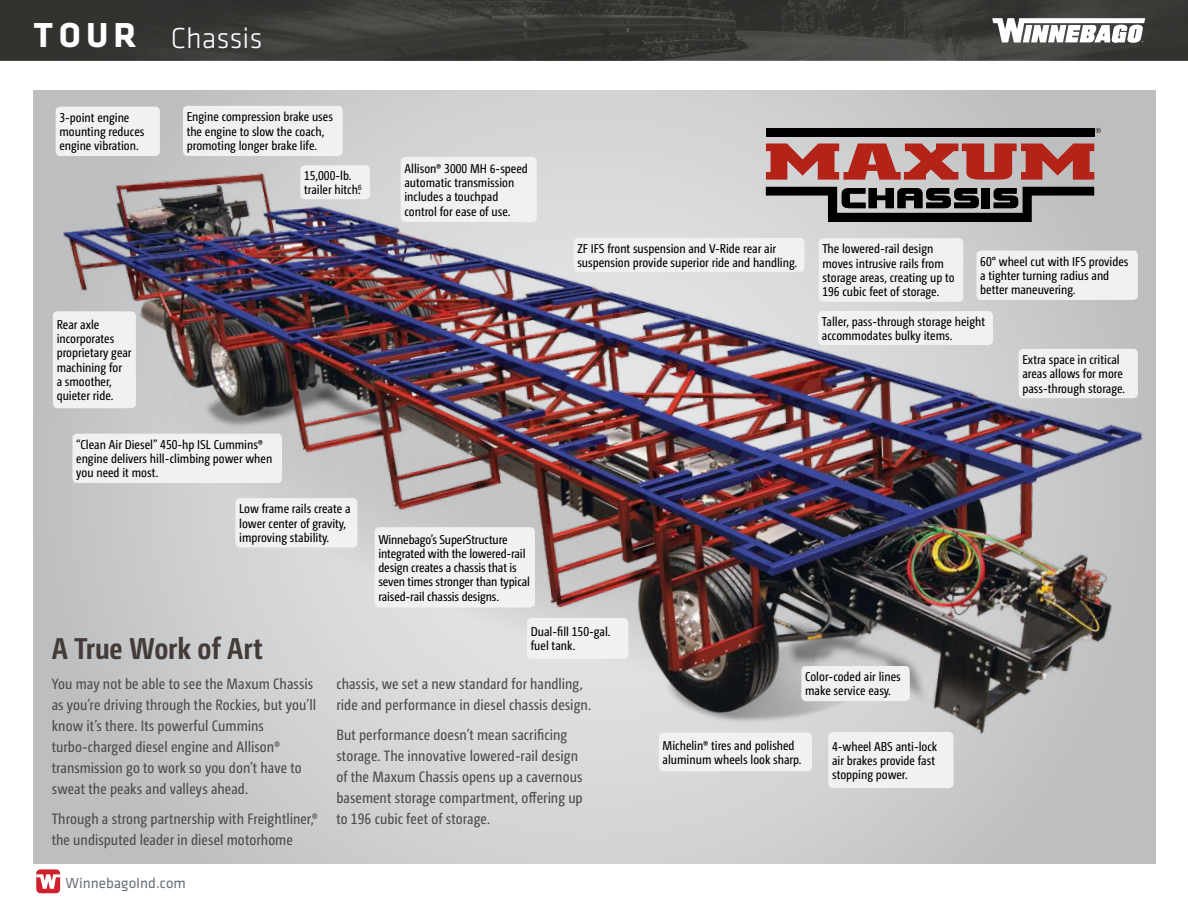
<style>
.page{position:relative;width:1188px;height:918px;background:#fff}
.page>*{position:absolute;margin:0;border:0;box-sizing:border-box;transform-origin:0 0}
.t1{font:700 30px "Camingo Dos Pro Cd";color:#433b37}
.t2{font:300 30px "Klavika";color:#fff}
.t3{font:15px/21px "Camingo Dos Pro Cd";letter-spacing:.005em;color:#4d4d4f}
.t4{font:15px "Klavika Basic";color:#6a7076}
.t5{font:12.75px/14.2px "Camingo Dos Pro Cd";color:#000}
.s1{font-weight:700;font-size:36px}
</style>
<div class="page">
<svg style="left:36px;top:873px;width:25px;height:21px"></svg>
<div style="left:36px;top:869px;width:24px;height:24px;background:#d0202e;border-radius:4px"></div>
<svg style="left:36px;top:874px;width:24px;height:15px"></svg>
<svg style="left:0;top:0;width:1188px;height:60px;background:#393a37"></svg>
<svg style="left:992px;top:18px;width:153px;height:25px"></svg>
<div style="left:34px;top:90px;width:1122px;height:774px;background:linear-gradient(to right,#c9cacc,#c9cacc)"></div>
<img style="left:54px;top:90px;width:1102px;height:692px">
<svg style="left:766px;top:187px;width:328px;height:35px;background:#606161"></svg>
<div style="left:766px;top:128px;width:328px;height:8px;background:#000"></div>
<svg style="left:766px;top:144px;width:328px;height:36px;background:#ba5d55"></svg>
<svg style="left:1096px;top:128px;width:5px;height:5px"></svg>
<div style="left:300px;top:165px;width:70px;height:34px;background:#f1f1f2;border-radius:5px"></div>
<div style="left:56px;top:107px;width:104px;height:49px;background:#f1f1f2;border-radius:5px"></div>
<div style="left:53px;top:311px;width:83px;height:97px;background:#f1f1f2;border-radius:5px"></div>
<div style="left:401px;top:157px;width:136px;height:65px;background:#f1f1f2;border-radius:5px"></div>
<div style="left:183px;top:106px;width:160px;height:50px;background:#f1f1f2;border-radius:5px"></div>
<div style="left:72px;top:434px;width:210px;height:49px;background:#f1f1f2;border-radius:5px"></div>
<div style="left:236px;top:498px;width:121px;height:49px;background:#f1f1f2;border-radius:5px"></div>
<div style="left:375px;top:527px;width:160px;height:80px;background:#f1f1f2;border-radius:5px"></div>
<div style="left:527px;top:618px;width:101px;height:41px;background:#f1f1f2;border-radius:5px"></div>
<div style="left:659px;top:733px;width:153px;height:38px;background:#f1f1f2;border-radius:5px"></div>
<div style="left:828px;top:732px;width:126px;height:56px;background:#f1f1f2;border-radius:5px"></div>
<div style="left:801px;top:666px;width:109px;height:35px;background:#f1f1f2;border-radius:5px"></div>
<div style="left:1019px;top:349px;width:119px;height:49px;background:#f1f1f2;border-radius:5px"></div>
<div style="left:818px;top:311px;width:175px;height:34px;background:#f1f1f2;border-radius:5px"></div>
<div style="left:819px;top:238px;width:144px;height:64px;background:#f1f1f2;border-radius:5px"></div>
<div style="left:574px;top:238px;width:231px;height:34px;background:#f1f1f2;border-radius:5px"></div>
<div style="left:976px;top:251px;width:162px;height:49px;background:#f1f1f2;border-radius:5px"></div>
<h1 class="t2" style="left:34px;top:20px;width:230px"><span class="s1">T OUR</span> Chassis</h1>
<p class="t5" style="left:59px;top:110px;width:86px">3-point engine mounting reduces engine vibration.</p>
<p class="t5" style="left:187px;top:110px;width:148px">Engine compression brake uses the engine to slow the coach, promoting longer brake life.</p>
<p class="t5" style="left:304px;top:168px;width:59px">15,000-lb. trailer hitch.<sup>6</sup></p>
<p class="t5" style="left:404px;top:161px;width:125px">Allison® 3000 MH 6-speed automatic transmission includes a touchpad control for ease of use.</p>
<p class="t5" style="left:57px;top:317px;width:76px">Rear axle incorporates proprietary gear machining for<br>a smoother, quieter ride.</p>
<p class="t5" style="left:76px;top:437px;width:198px">“Clean Air Diesel” 450-hp ISL Cummins® engine delivers hill-climbing power when you need it most.</p>
<p class="t5" style="left:239px;top:502px;width:113px">Low frame rails create a lower center of gravity, improving stability.</p>
<p class="t5" style="left:378px;top:532px;width:153px">Winnebago’s SuperStructure integrated with the lowered-rail design creates a chassis that is seven times stronger than typical raised-rail chassis designs.</p>
<p class="t5" style="left:577px;top:241px;width:221px">ZF IFS front suspension and V-Ride rear air suspension provide superior ride and handling.</p>
<p class="t5" style="left:822px;top:242px;width:134px">The lowered-rail design moves intrusive rails from storage areas, creating up to<br>196 cubic feet of storage.</p>
<p class="t5" style="left:980px;top:254px;width:150px">60° wheel cut with IFS provides a tighter turning radius and better maneuvering.</p>
<p class="t5" style="left:822px;top:314px;width:165px">Taller, pass-through storage height accommodates bulky items.</p>
<p class="t5" style="left:1022px;top:352px;width:104px">Extra space in critical areas allows for more pass-through storage.</p>
<h1 class="t1" style="left:52px;top:630px;width:213px">A True Work of Art</h1>
<p class="t3" style="left:52px;top:673px;width:266px">You may not be able to see the Maxum Chassis as you’re driving through the Rockies, but you’ll know it’s there. Its powerful Cummins turbo-charged diesel engine and Allison® transmission go to work so you don’t have to sweat the peaks and valleys ahead.</p>
<p class="t3" style="left:52px;top:808px;width:268px">Through a strong partnership with Freightliner,® the undisputed leader in diesel motorhome</p>
<p class="t4" style="left:66px;top:873px;width:122px">WinnebagoInd.com</p>
<p class="t5" style="left:531px;top:624px;width:81px">Dual-fill 150-gal. fuel tank.</p>
<p class="t3" style="left:336px;top:673px;width:256px">chassis, we set a new standard for handling, ride and performance in diesel chassis design.</p>
<p class="t3" style="left:336px;top:724px;width:248px">But performance doesn’t mean sacrificing storage. The innovative lowered-rail design of the Maxum Chassis opens up a cavernous basement storage compartment, offering up to 196 cubic feet of storage.</p>
<p class="t5" style="left:805px;top:670px;width:97px">Color-coded air lines make service easy.</p>
<p class="t5" style="left:663px;top:738px;width:141px">Michelin® tires and polished aluminum wheels look sharp.</p>
<p class="t5" style="left:832px;top:739px;width:107px">4-wheel ABS anti-lock air brakes provide fast stopping power.</p>
</div>
